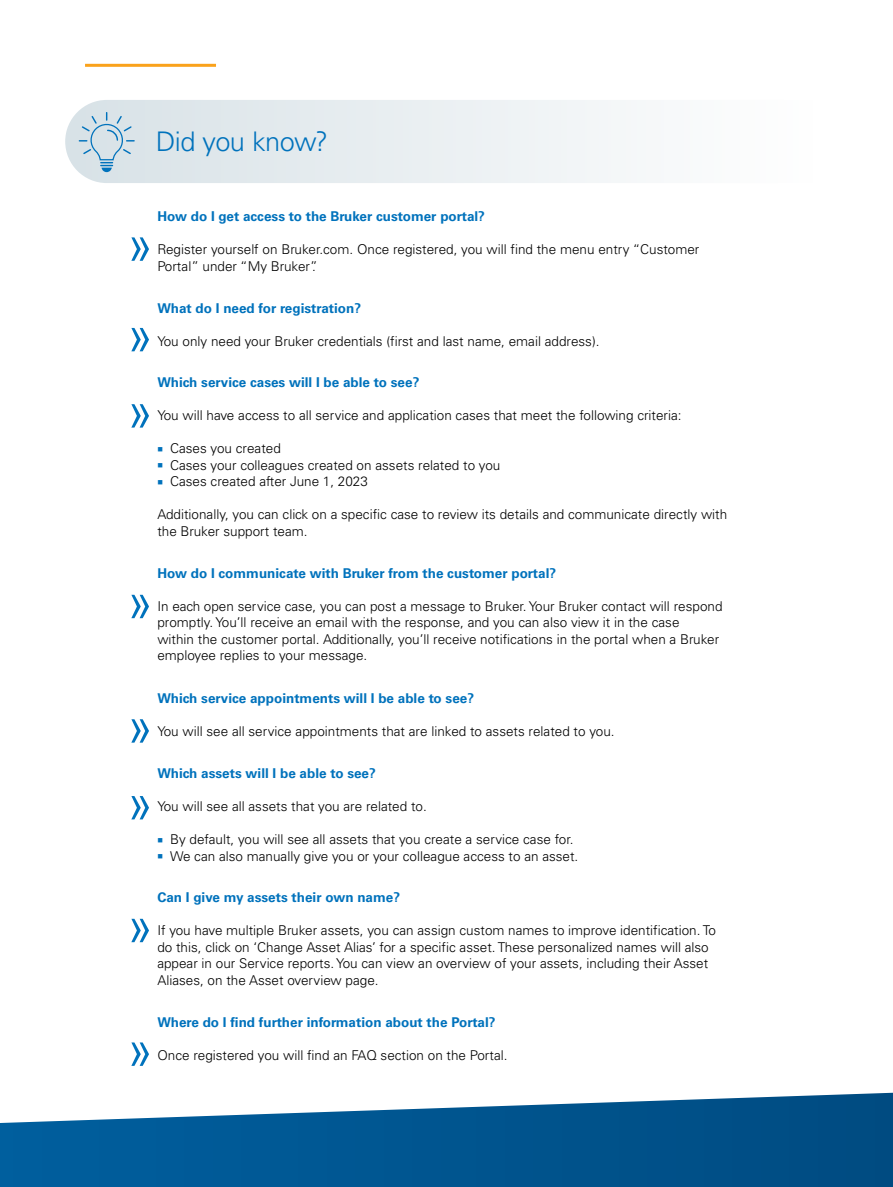
<style>
.page{position:relative;width:893px;height:1187px;background:#fff}
.page>*{position:absolute;margin:0;border:0;box-sizing:border-box;transform-origin:0 0}
.t1{font:300 60px/123.1px "Univers LT Std";color:#0072bc}
.t2{font:300 27px "Univers LT Std";letter-spacing:-.02em;color:#0072bc}
.t3{font:300 13.5px/16.5px "Univers LT Std";color:#000}
.t4{font:700 13.5px "Univers LT Std";color:#0072bc}
.s1{color:#0072bc}
</style>
<div class="page">
<svg style="left:65px;top:100px;width:561px;height:83px;fill:#e8edf0"></svg>
<svg style="left:79px;top:113px;width:55px;height:59px;background:#c2d7e3"></svg>
<svg style="left:0;top:1092px;width:893px;height:94px"></svg>
<hr style="left:85px;top:64px;width:131px;height:3px;background:#faa21b">
<h2 class="t2" style="left:156px;top:125px;width:174px">Did you know?</h2>
<h1 class="t1" style="left:128px;top:199px;width:26px;line-height:90.4px">›› ››</h1>
<h1 class="t1" style="left:128px;top:349px;width:26px">››</h1>
<p class="t4" style="left:157px;top:209px;width:329px">How do I get access to the Bruker customer portal?</p>
<p class="t3" style="left:157px;top:241px;width:544px">Register yourself on Bruker.com. Once registered, you will find the menu entry “Customer<br>Portal” under “My Bruker”.</p>
<p class="t4" style="left:157px;top:300px;width:205px">What do I need for registration?</p>
<p class="t3" style="left:157px;top:332px;width:444px">You only need your Bruker credentials (first and last name, email address).</p>
<p class="t4" style="left:157px;top:374px;width:264px">Which service cases will I be able to see?</p>
<p class="t3" style="left:157px;top:407px;width:526px">You will have access to all service and application cases that meet the following criteria:</p>
<p class="t3" style="left:157px;top:440px;width:125px"><span class="s1">■</span> Cases you created</p>
<p class="t3" style="left:157px;top:457px;width:345px"><span class="s1">■</span> Cases your colleagues created on assets related to you</p>
<p class="t3" style="left:157px;top:473px;width:212px"><span class="s1">■</span> Cases created after June 1, 2023</p>
<p class="t3" style="left:157px;top:506px;width:571px">Additionally, you can click on a specific case to review its details and communicate directly with the Bruker support team.</p>
<h1 class="t1" style="left:128px;top:539px;width:26px;line-height:124.4px">›› ››</h1>
<p class="t4" style="left:157px;top:565px;width:400px">How do I communicate with Bruker from the customer portal?</p>
<p class="t3" style="left:157px;top:597px;width:567px">In each open service case, you can post a message to Bruker. Your Bruker contact will respond promptly. You’ll receive an email with the response, and you can also view it in the case<br>within the customer portal. Additionally, you’ll receive notifications in the portal when a Bruker employee replies to your message.</p>
<p class="t4" style="left:157px;top:690px;width:318px">Which service appointments will I be able to see?</p>
<p class="t3" style="left:157px;top:723px;width:459px">You will see all service appointments that are linked to assets related to you.</p>
<h1 class="t1" style="left:128px;top:740px;width:26px;text-align:justify">›› ›› ››</h1>
<p class="t4" style="left:157px;top:765px;width:220px">Which assets will I be able to see?</p>
<p class="t3" style="left:157px;top:798px;width:271px">You will see all assets that you are related to.</p>
<p class="t3" style="left:157px;top:831px;width:418px"><span class="s1">■</span> By default, you will see all assets that you create a service case for.</p>
<p class="t3" style="left:157px;top:847px;width:423px"><span class="s1">■</span> We can also manually give you or your colleague access to an asset.</p>
<p class="t4" style="left:157px;top:889px;width:244px">Can I give my assets their own name?</p>
<p class="t3" style="left:157px;top:922px;width:560px">If you have multiple Bruker assets, you can assign custom names to improve identification. To do this, click on ‘Change Asset Alias’ for a specific asset. These personalized names will also appear in our Service reports. You can view an overview of your assets, including their Asset Aliases, on the Asset overview page.</p>
<p class="t4" style="left:157px;top:1013px;width:340px">Where do I find further information about the Portal?</p>
<p class="t3" style="left:157px;top:1046px;width:352px">Once registered you will find an FAQ section on the Portal.</p>
</div>
